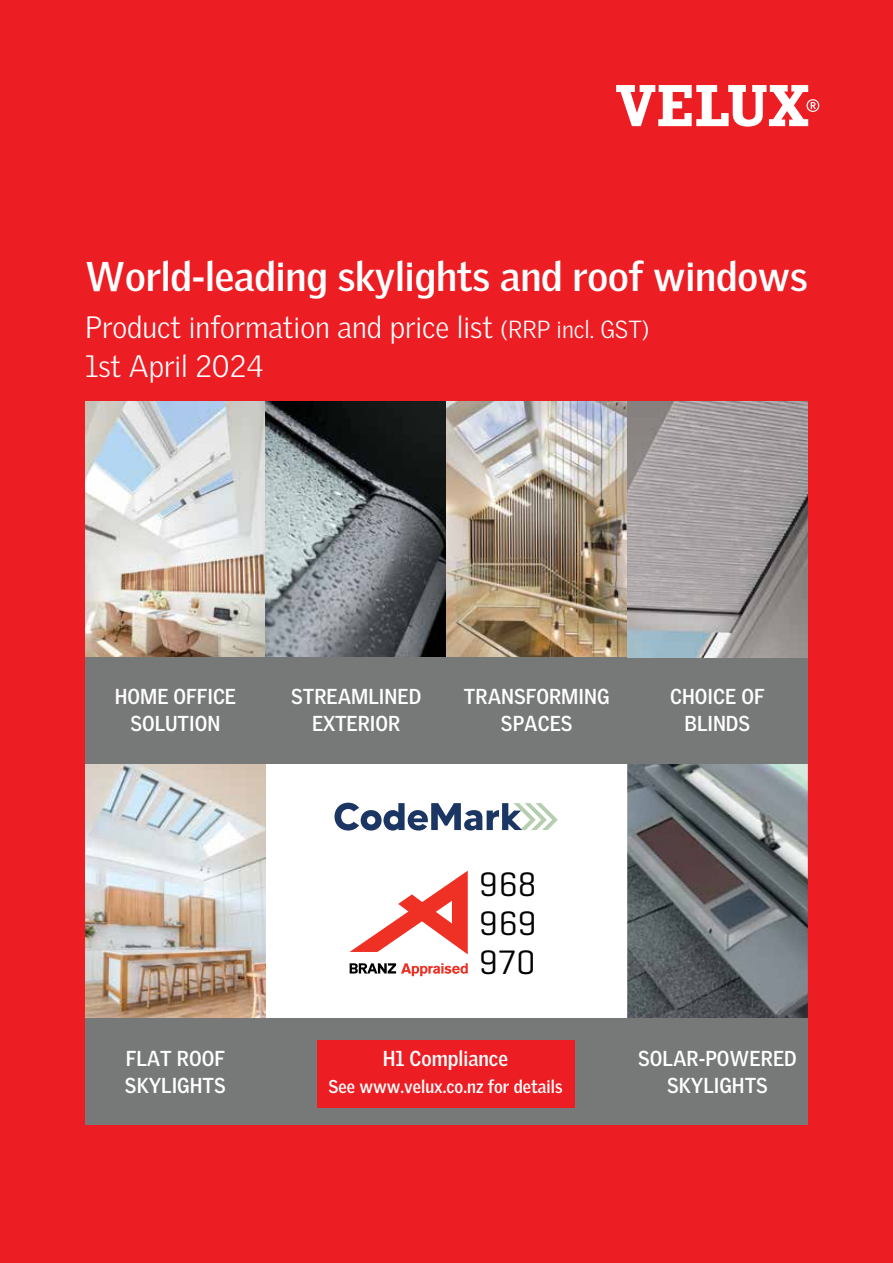
<style>
.page{position:relative;width:893px;height:1263px;background:#ed1d24}
.page>*{position:absolute;margin:0;border:0;box-sizing:border-box;transform-origin:0 0}
.t1{font:700 40.35px "Velux Gothic";letter-spacing:-.005em;color:#fff}
.t2{font:34.5px/39px "Geogrotesque Cyr";color:#000;text-align:justify}
.t3{font:300 30px/39px "Velux Gothic";color:#fff}
.t4{font:700 21px/27px "Velux Gothic";color:#fff;text-align:center;scale:.95 1}
.t5{font:700 18px "Velux Gothic";color:#fff;scale:.95 1}
.s1{font-size:24px}
</style>
<div class="page">
<div style="left:264px;top:763px;width:363px;height:256px;background:#fff"></div>
<svg style="left:334px;top:803px;width:224px;height:27px"></svg>
<img style="left:627px;top:763px;width:181px;height:255px">
<img style="left:85px;top:763px;width:181px;height:255px">
<img style="left:85px;top:402px;width:181px;height:255px">
<div style="left:85px;top:1018px;width:723px;height:107px;background:#777878"></div>
<svg style="left:616px;top:85px;width:203px;height:42px"></svg>
<img style="left:266px;top:402px;width:180px;height:255px">
<img style="left:446px;top:402px;width:181px;height:255px">
<div style="left:85px;top:657px;width:723px;height:106px;background:#777878"></div>
<img style="left:627px;top:402px;width:181px;height:255px">
<div style="left:317px;top:1040px;width:258px;height:67px;background:#ed1d24"></div>
<svg style="left:350px;top:871px;width:118px;height:83px"></svg>
<svg style="left:350px;top:963px;width:118px;height:13px"></svg>
<h1 class="t1" style="left:85px;top:251px;width:724px">World-leading skylights and roof windows</h1>
<h3 class="t3" style="left:85px;top:307px;width:566px">Product information and price list <span class="s1">(RRP incl. GST)<br></span>1st April 2024</h3>
<p class="t4" style="left:115px;top:683px;width:129px">HOME OFFICE<br>SOLUTION</p>
<p class="t4" style="left:670px;top:683px;width:101px">CHOICE OF<br>BLINDS</p>
<p class="t4" style="left:291px;top:683px;width:138px">STREAMLINED<br>EXTERIOR</p>
<p class="t4" style="left:464px;top:683px;width:155px">TRANSFORMING<br>SPACES</p>
<h2 class="t2" style="left:479px;top:864px;width:59px">968<br>969<br>970</h2>
<p class="t4" style="left:383px;top:1045px;width:133px">H1 Compliance</p>
<p class="t5" style="left:328px;top:1075px;width:248px">See www.velux.co.nz for details</p>
<p class="t4" style="left:125px;top:1045px;width:108px;text-align:left">FLAT ROOF<br>SKYLIGHTS</p>
<p class="t4" style="left:638px;top:1045px;width:168px">SOLAR-POWERED<br>SKYLIGHTS</p>
</div>
